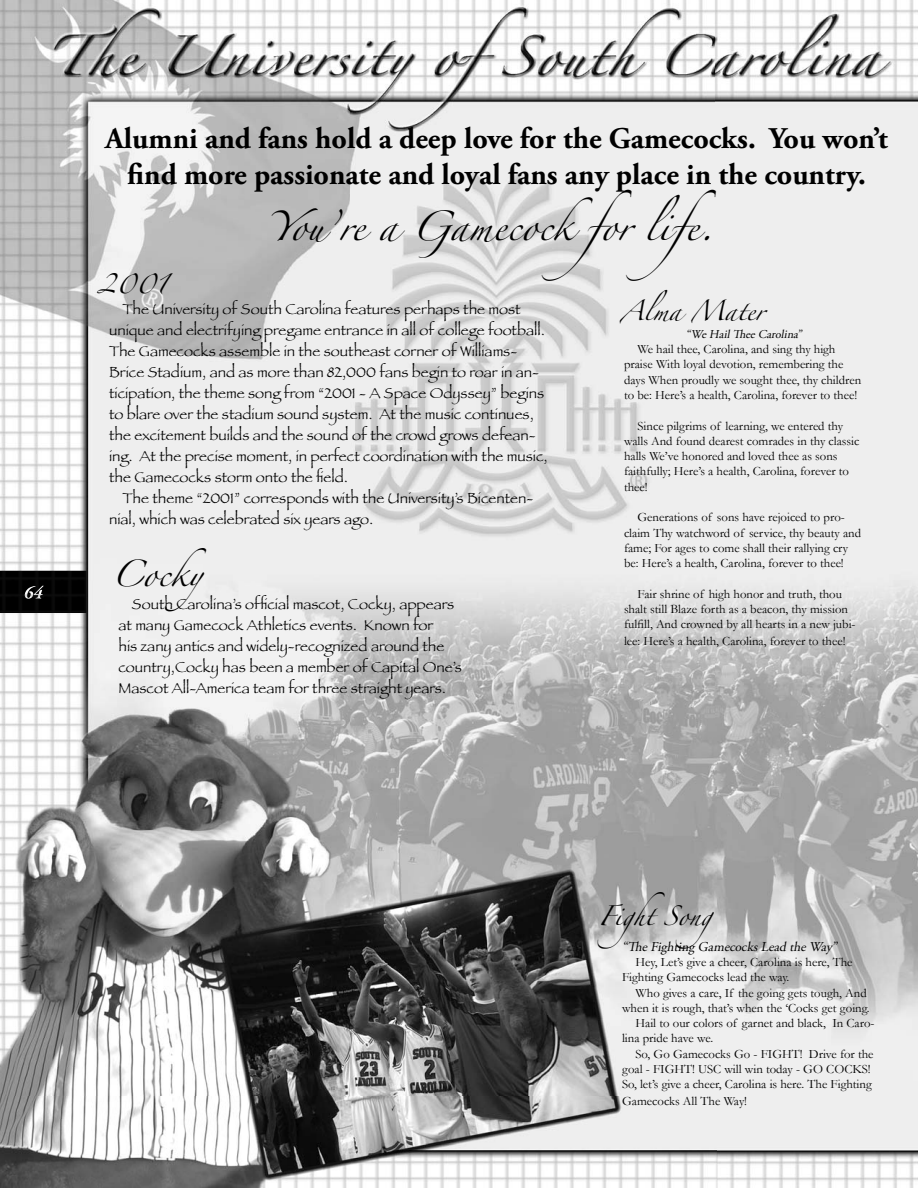
<style>
.page{position:relative;width:918px;height:1188px;background:#fff}
.page>*{position:absolute;margin:0;border:0;box-sizing:border-box;transform-origin:0 0}
.t1{font:700 30px/36px "Adobe Garamond Pro";color:#000;text-align:center}
.t2{font:27px "Zapfino";color:#000}
.t3{font:24px "Zapfino";color:#000}
.t4{font:18px "Zapfino";color:#000}
.t5{font:15px/21px "Papyrus";color:#000}
.t6{font:italic 13.5px "Adobe Garamond Pro";color:#000}
.t7{font:12.75px/15.3px "Garamond";color:#000}
.t8{font:italic 12px "Adobe Garamond Pro";color:#000}
</style>
<div class="page">
<img style="left:0;top:0;width:918px;height:1188px">
<img style="left:0;top:571px;width:86px;height:42px">
<img style="left:25px;top:586px;width:19px;height:13px">
<h1 class="t1" style="left:105px;top:123px;width:784px">Alumni and fans hold a deep love for the Gamecocks. You won’t find more passionate and loyal fans any place in the country.</h1>
<h2 class="t2" style="left:268px;top:215px;width:494px">You’re a Gamecockfor life.</h2>
<h3 class="t4" style="left:97px;top:276px;width:72px">2001</h3>
<p class="t5" style="left:109px;top:298px;width:440px;text-indent:13px">The University of South Carolina features perhaps the most unique and electrifying pregame entrance in all of college football.<br>The Gamecocks assemble in the southeast corner of Williams-Brice Stadium, and as more than 82,000 fans begin to roar in an&shy;ticipation, the theme song from “2001 - A Space Odyssey” begins to blare over the stadium sound system. At the music continues, the excitement builds and the sound of the crowd grows defean&shy;ing. At the precise moment, in perfect coordination with the music, the Gamecocks storm onto the field.</p>
<p class="t5" style="left:109px;top:487px;width:426px;text-indent:13px">The theme “2001” corresponds with the University’s Bicenten&shy;nial, which was celebrated six years ago.</p>
<h3 class="t4" style="left:621px;top:304px;width:145px">Alma Mater</h3>
<p class="t8" style="left:686px;top:329px;width:120px">“We Hail Thee Carolina”</p>
<p class="t7" style="left:624px;top:342px;width:239px;text-indent:13px">We hail thee, Carolina, and sing thy high praise With loyal devotion, remembering the days When proudly we sought thee, thy children to be: Here’s a health, Carolina, forever to thee!</p>
<p class="t7" style="left:624px;top:418px;width:237px;text-indent:13px">Since pilgrims of learning, we entered thy walls And found dearest comrades in thy classic halls We’ve honored and loved thee as sons faithfully; Here’s a health, Carolina, forever to thee!</p>
<p class="t7" style="left:624px;top:510px;width:239px;text-indent:13px">Generations of sons have rejoiced to pro&shy;claim Thy watchword of service, thy beauty and fame; For ages to come shall their rallying cry be: Here’s a health, Carolina, forever to thee!</p>
<p class="t7" style="left:624px;top:586px;width:233px;text-indent:13px">Fair shrine of high honor and truth, thou shalt still Blaze forth as a beacon, thy mission fulfill, And crowned by all hearts in a new jubi&shy;lee: Here’s a health, Carolina, forever to thee!</p>
<h3 class="t3" style="left:112px;top:564px;width:117px">Cocky</h3>
<p class="t5" style="left:118px;top:593px;width:345px;text-indent:13px">South Carolina’s official mascot, Cocky, appears at many Gamecock Athletics events. Known for<br>his zany antics and widely-recognized around the country,Cocky has been a member of Capital One’s Mascot All-America team for three straight years.</p>
<h3 class="t4" style="left:599px;top:908px;width:142px">Fight Song</h3>
<p class="t6" style="left:622px;top:941px;width:219px">“The Fighting Gamecocks Lead the Way”</p>
<p class="t7" style="left:622px;top:954px;width:232px;text-indent:13px">Hey, Let’s give a cheer, Carolina is here, The<br>Fighting Gamecocks lead the way.</p>
<p class="t7" style="left:636px;top:985px;width:233px">Who gives a care, If the going gets tough, And</p>
<p class="t7" style="left:622px;top:1000px;width:249px">when it is rough, that’s when the ‘Cocks get going.</p>
<p class="t7" style="left:636px;top:1016px;width:241px">Hail to our colors of garnet and black, In Caro-</p>
<p class="t7" style="left:622px;top:1031px;width:93px">lina pride have we.</p>
<p class="t7" style="left:636px;top:1046px;width:240px">So, Go Gamecocks Go - FIGHT! Drive for the</p>
<p class="t7" style="left:622px;top:1062px;width:250px">goal - FIGHT! USC will win today - GO COCKS!</p>
<p class="t7" style="left:622px;top:1077px;width:251px">So, let’s give a cheer, Carolina is here. The Fighting</p>
<p class="t7" style="left:622px;top:1093px;width:127px">Gamecocks All The Way!</p>
</div>
